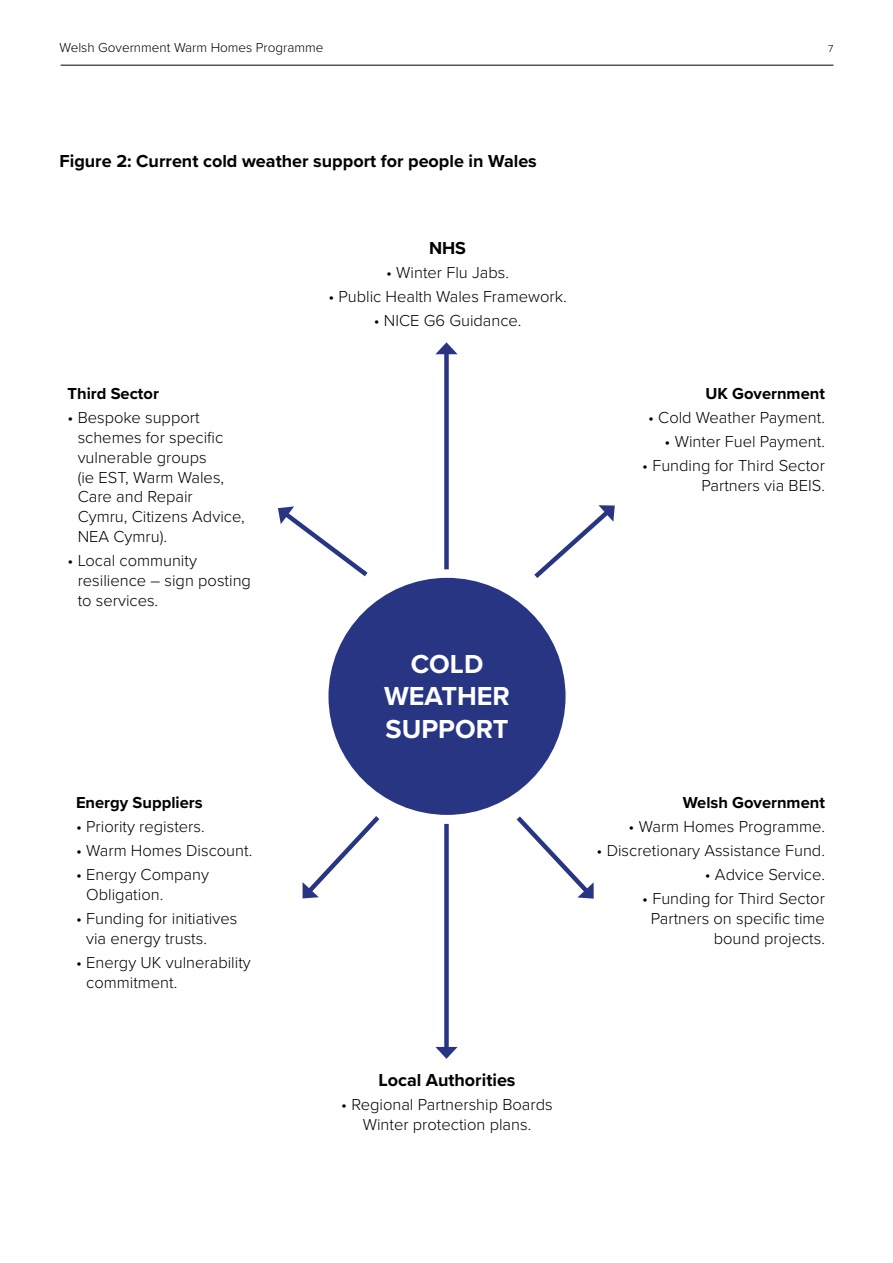
<style>
.page{position:relative;width:893px;height:1263px;background:#fff}
.page>*{position:absolute;margin:0;border:0;box-sizing:border-box;transform-origin:0 0}
.Diagram_18pt{font:700 27px/32.4px "Proxima Nova";color:#fff;text-align:center}
.Figure_headings{font:700 18px "Proxima Nova";color:#000}
.Diagram_Centred_Bold{font:700 18px "Proxima Nova";color:#000}
.Diagram_Left{font:300 16.5px/19.8px "Proxima Nova";color:#000}
.Diagram_Right{font:300 16.5px/19.8px "Proxima Nova";color:#000;text-align:right}
.Diagram_Centred_text{font:300 16.5px/19.8px "Proxima Nova";color:#000;text-align:center}
.Diagram_Right-2{font:700 16.5px "Proxima Nova";color:#000}
.Diagram_Left-2{font:700 16.5px "Proxima Nova";color:#000}
.t1{font:300 13.5px "Proxima Nova";color:#000}
.t2{font:300 10.5px "Proxima Nova";color:#000}
</style>
<div class="page">
<hr style="left:61px;top:65px;width:772px;height:1px;background:#000">
<div style="left:328px;top:578px;width:238px;height:237px;background:#283583;border-radius:50%"></div>
<div style="left:444px;top:824px;width:5px;height:227px;background:#283583"></div>
<svg style="left:435px;top:1047px;width:23px;height:12px"></svg>
<div style="left:444px;top:350px;width:5px;height:219px;background:#283583"></div>
<svg style="left:435px;top:342px;width:23px;height:12px"></svg>
<svg style="left:278px;top:506px;width:90px;height:71px"></svg>
<svg style="left:534px;top:505px;width:81px;height:73px"></svg>
<svg style="left:302px;top:816px;width:78px;height:83px"></svg>
<svg style="left:516px;top:816px;width:78px;height:83px"></svg>
<p class="t1" style="left:60px;top:38px;width:266px">Welsh Government Warm Homes Programme</p>
<p class="t2" style="left:828px;top:41px;width:7px">7</p>
<p class="Figure_headings" style="left:60px;top:148px;width:479px">Figure 2: Current cold weather support for people in Wales</p>
<p class="Diagram_Left-2" style="left:68px;top:381px;width:93px">Third Sector</p>
<p class="Diagram_Left" style="left:78px;top:407px;width:169px;text-indent:-10px">• Bespoke support schemes for specific vulnerable groups<br>(ie EST, Warm Wales,<br>Care and Repair<br>Cymru, Citizens Advice,<br>NEA Cymru).</p>
<p class="Diagram_Left" style="left:78px;top:550px;width:175px;text-indent:-10px">• Local community resilience – sign posting to services.</p>
<p class="Diagram_Left-2" style="left:76px;top:790px;width:128px">Energy Suppliers</p>
<p class="Diagram_Left" style="left:76px;top:816px;width:130px">• Priority registers.</p>
<p class="Diagram_Left" style="left:76px;top:840px;width:178px">• Warm Homes Discount.</p>
<p class="Diagram_Left" style="left:86px;top:864px;width:124px;text-indent:-10px">• Energy Company<br>Obligation.</p>
<p class="Diagram_Left" style="left:86px;top:908px;width:153px;text-indent:-10px">• Funding for initiatives via energy trusts.</p>
<p class="Diagram_Left" style="left:86px;top:952px;width:166px;text-indent:-10px">• Energy UK vulnerability commitment.</p>
<p class="Diagram_Centred_Bold" style="left:429px;top:235px;width:39px">NHS</p>
<p class="Diagram_Centred_text" style="left:386px;top:262px;width:124px">• Winter Flu Jabs.</p>
<p class="Diagram_Centred_text" style="left:328px;top:286px;width:240px">• Public Health Wales Framework.</p>
<p class="Diagram_Centred_text" style="left:374px;top:310px;width:149px">• NICE G6 Guidance.</p>
<p class="Diagram_Right-2" style="left:705px;top:381px;width:121px">UK Government</p>
<p class="Diagram_Right" style="left:648px;top:407px;width:178px">• Cold Weather Payment.</p>
<p class="Diagram_Right" style="left:664px;top:431px;width:162px">• Winter Fuel Payment.</p>
<p class="Diagram_Right" style="left:642px;top:455px;width:184px">• Funding for Third Sector<br>Partners via BEIS.</p>
<p class="Diagram_18pt" style="left:384px;top:647px;width:127px">COLD<br>WEATHER<br>SUPPORT</p>
<p class="Diagram_Right-2" style="left:683px;top:790px;width:144px">Welsh Government</p>
<p class="Diagram_Right" style="left:629px;top:816px;width:198px">• Warm Homes Programme.</p>
<p class="Diagram_Right" style="left:596px;top:840px;width:230px">• Discretionary Assistance Fund.</p>
<p class="Diagram_Right" style="left:705px;top:864px;width:122px">• Advice Service.</p>
<p class="Diagram_Right" style="left:642px;top:888px;width:184px">• Funding for Third Sector<br>Partners on specific time bound projects.</p>
<p class="Diagram_Centred_Bold" style="left:378px;top:1066px;width:139px">Local Authorities</p>
<p class="Diagram_Centred_text" style="left:341px;top:1093px;width:213px">• Regional Partnership Boards<br>Winter protection plans.</p>
</div>
